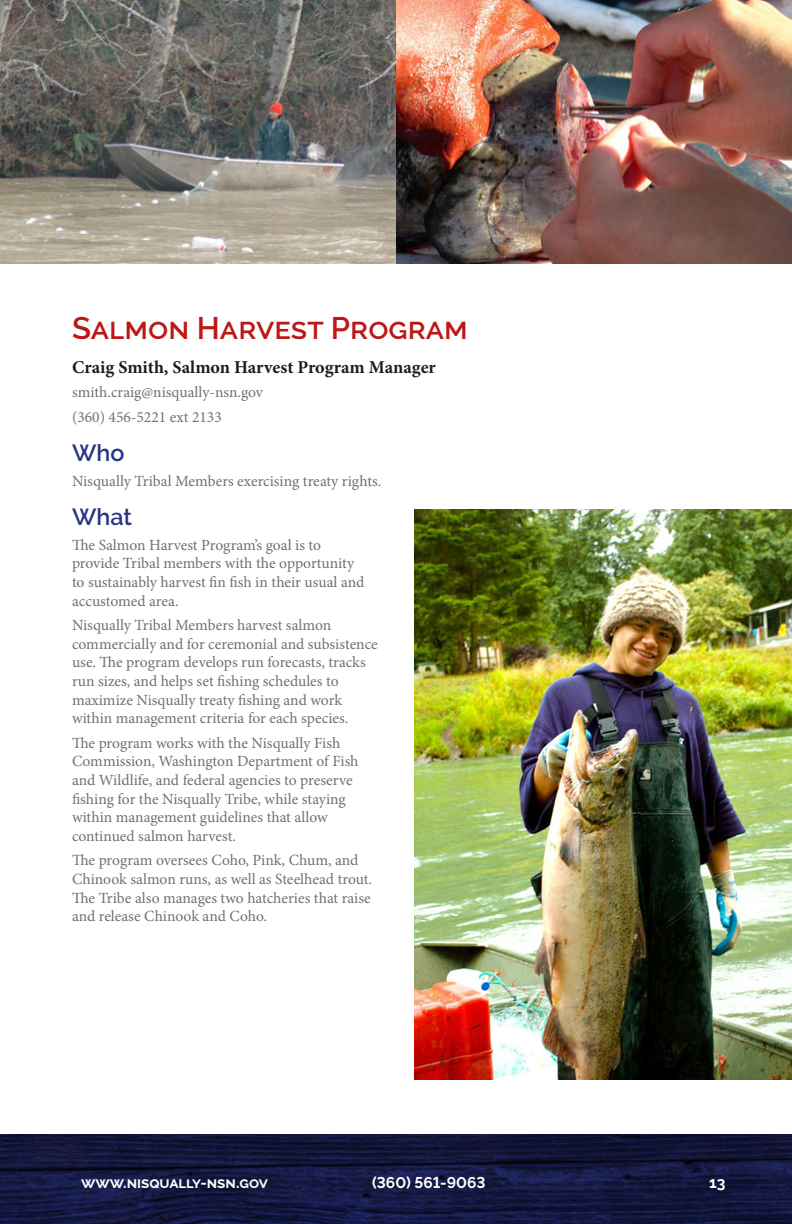
<style>
.page{position:relative;width:792px;height:1224px;background:#fff}
.page>*{position:absolute;margin:0;border:0;box-sizing:border-box;transform-origin:0 0}
.H1_-_Page_Heading{font:600 31px "Raleway";color:#bc1817}
.H2_-_Section_Heading{font:600 23.2px "Raleway";color:#283583}
.H3_-_Paragraph_Headi{font:700 18.2px "Minion Pro";color:#1d1d1b}
.t1{font:15.6px/18.6px "Minion Pro";color:#766f6c}
.t2{font:700 15.6px "Raleway";color:#fff}
</style>
<div class="page">
<svg style="left:0;top:1134px;width:792px;height:90px;background:#13173d"></svg>
<img style="left:0;top:0;width:792px;height:264px">
<img style="left:414px;top:510px;width:378px;height:570px">
<p class="H1_-_Page_Heading" style="left:72px;top:311px;width:397px">Salmon Harvest Program</p>
<p class="H3_-_Paragraph_Headi" style="left:72px;top:354px;width:365px">Craig Smith, Salmon Harvest Program Manager</p>
<p class="t1" style="left:72px;top:383px;width:193px">smith.craig@nisqually-nsn.gov</p>
<p class="t1" style="left:72px;top:407px;width:151px">(360) 456-5221 ext 2133</p>
<p class="H2_-_Section_Heading" style="left:72px;top:440px;width:54px">Who</p>
<p class="t1" style="left:72px;top:471px;width:311px">Nisqually Tribal Members exercising treaty rights.</p>
<p class="H2_-_Section_Heading" style="left:72px;top:504px;width:61px">What</p>
<p class="t1" style="left:72px;top:536px;width:294px">The Salmon Harvest Program’s goal is to provide Tribal members with the opportunity to sustainably harvest fin fish in their usual and accustomed area.</p>
<p class="t1" style="left:72px;top:616px;width:307px">Nisqually Tribal Members harvest salmon commercially and for ceremonial and subsistence use. The program develops run forecasts, tracks run sizes, and helps set fishing schedules to maximize Nisqually treaty fishing and work within management criteria for each species.</p>
<p class="t1" style="left:72px;top:734px;width:288px">The program works with the Nisqually Fish Commission, Washington Department of Fish and Wildlife, and federal agencies to preserve fishing for the Nisqually Tribe, while staying within management guidelines that allow continued salmon harvest.</p>
<p class="t1" style="left:72px;top:851px;width:302px">The program oversees Coho, Pink, Chum, and Chinook salmon runs, as well as Steelhead trout.<br>The Tribe also manages two hatcheries that raise and release Chinook and Coho.</p>
<p class="t2" style="left:81px;top:1174px;width:189px">www.nisqually-nsn.gov</p>
<p class="t2" style="left:372px;top:1174px;width:115px">(360) 561-9063</p>
<p class="t2" style="left:709px;top:1174px;width:18px">13</p>
</div>
